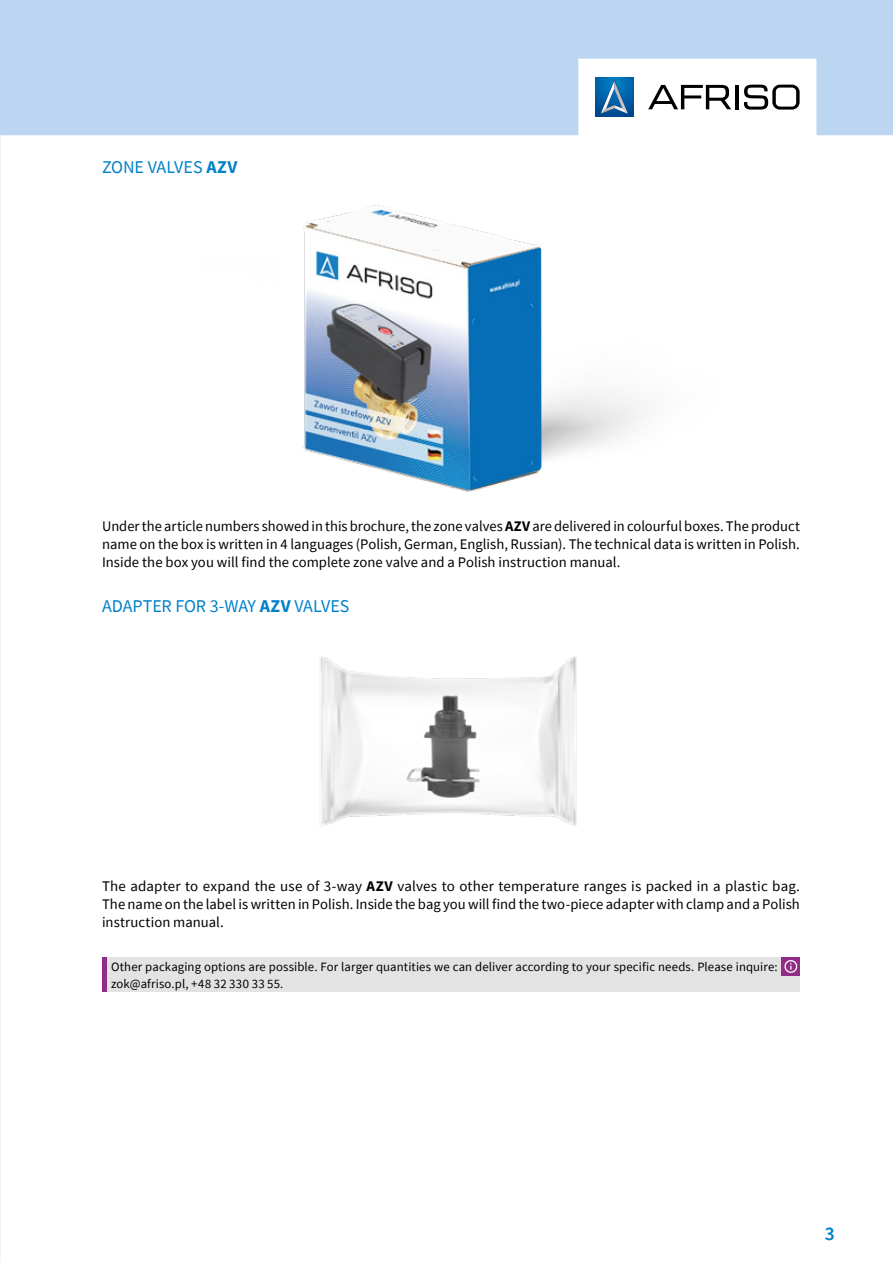
<style>
.page{position:relative;width:893px;height:1263px;background:#fff}
.page>*{position:absolute;margin:0;border:0;box-sizing:border-box;transform-origin:0 0}
.Numer_strony{font:600 19.5px "Source Sans Pro";color:#0081c9}
.Śródtytuł{font:18px "Source Sans Pro";letter-spacing:-.005em;color:#0081c9}
.Tekst{font:14.7px/17.9px "Source Sans Pro";color:#000;text-align:justify}
.Tekst-2{font:12.75px/16.5px "Source Sans Pro";letter-spacing:.01em;color:#000}
.s1{font-weight:700}
</style>
<div class="page">
<svg style="left:0;top:0;width:893px;height:135px;background:#c3daf2"></svg>
<div style="left:595px;top:78px;width:38px;height:38px;background:linear-gradient(to bottom,#006db2,#00478f)"></div>
<svg style="left:600px;top:80px;width:29px;height:35px"></svg>
<svg style="left:744px;top:85px;width:55px;height:25px"></svg>
<hr style="left:735px;top:85px;width:4px;height:24px;background:#000">
<svg style="left:648px;top:85px;width:83px;height:24px"></svg>
<img style="left:303px;top:205px;width:340px;height:287px">
<div style="left:107px;top:957px;width:693px;height:35px;background:#e3e3e3"></div>
<hr style="left:103px;top:957px;width:4px;height:35px;background:#922d87">
<div style="left:782px;top:957px;width:18px;height:18px;background:#922d87"></div>
<svg style="left:784px;top:960px;width:13px;height:13px"></svg>
<img style="left:319px;top:656px;width:258px;height:171px">
<p class="Śródtytuł" style="left:102px;top:156px;width:137px">ZONE VALVES <span class="s1">AZV</span></p>
<p class="Tekst" style="left:102px;top:517px;width:699px">Under the article numbers showed in this brochure, the zone valves <span class="s1">AZV</span> are delivered in colourful boxes. The product name on the box is written in 4 languages (Polish, German, English, Russian). The technical data is written in Polish.<br>Inside the box you will find the complete zone valve and a Polish instruction manual.</p>
<p class="Śródtytuł" style="left:102px;top:595px;width:249px">ADAPTER FOR 3-WAY <span class="s1">AZV</span> VALVES</p>
<p class="Tekst" style="left:102px;top:877px;width:699px">The adapter to expand the use of 3-way <span class="s1">AZV</span> valves to other temperature ranges is packed in a plastic bag.<br>The name on the label is written in Polish. Inside the bag you will find the two-piece adapter with clamp and a Polish instruction manual.</p>
<p class="Tekst-2" style="left:111px;top:959px;width:668px">Other packaging options are possible. For larger quantities we can deliver according to your specific needs. Please inquire: zok@afriso.pl, +48 32 330 33 55.</p>
<p class="Numer_strony" style="left:825px;top:1220px;width:12px">3</p>
</div>
